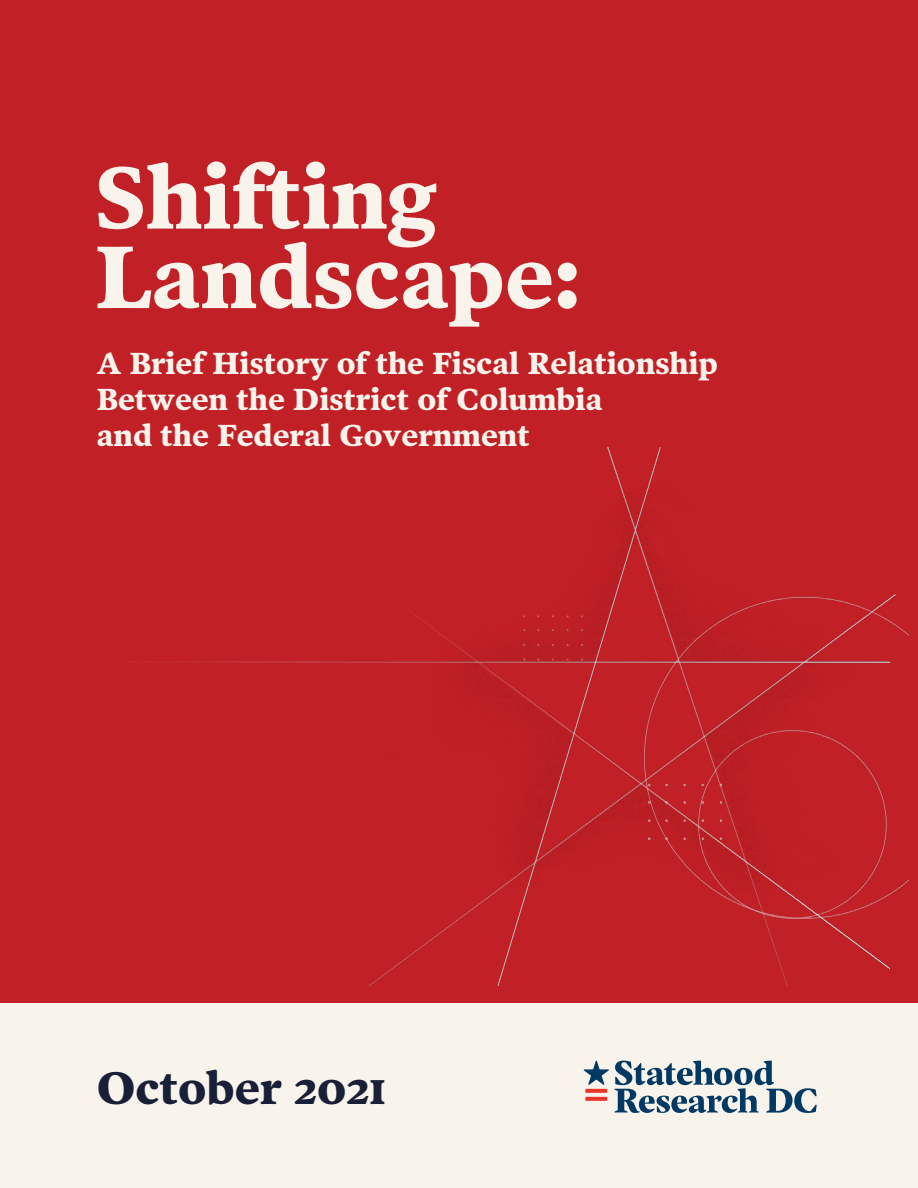
<style>
.page{position:relative;width:918px;height:1188px;background:#fff}
.page>*{position:absolute;margin:0;border:0;box-sizing:border-box;transform-origin:0 0}
.t1{font:700 87px/79.5px "Poynter Text";color:#f8f3eb}
.t2{font:700 45px "Poynter Text";color:#191f37}
.t3{font:700 30px/36px "Poynter Text";color:#f8f3eb}
</style>
<div class="page">
<div style="left:0;top:1002px;width:918px;height:186px;background:#f8f3eb"></div>
<div style="left:0;top:0;width:918px;height:1002px;background:#c12026"></div>
<img style="left:190px;top:350px;width:718px;height:635px">
<svg style="left:584px;top:1061px;width:25px;height:24px"></svg>
<svg style="left:585px;top:1089px;width:22px;height:4px"></svg>
<svg style="left:585px;top:1097px;width:22px;height:4px"></svg>
<svg style="left:615px;top:1061px;width:202px;height:52px"></svg>
<div style="left:97px;top:351px;width:660px;height:96px;background:#c12026"></div>
<h1 class="t1" style="left:95px;top:164px;width:487px">Shifting<br>Landscape:</h1>
<p class="t3" style="left:97px;top:348px;width:623px">A Brief History of the Fiscal Relationship<br>Between the District of Columbia<br>and the Federal Government</p>
<h2 class="t2" style="left:97px;top:1069px;width:290px">October 2021</h2>
</div>
